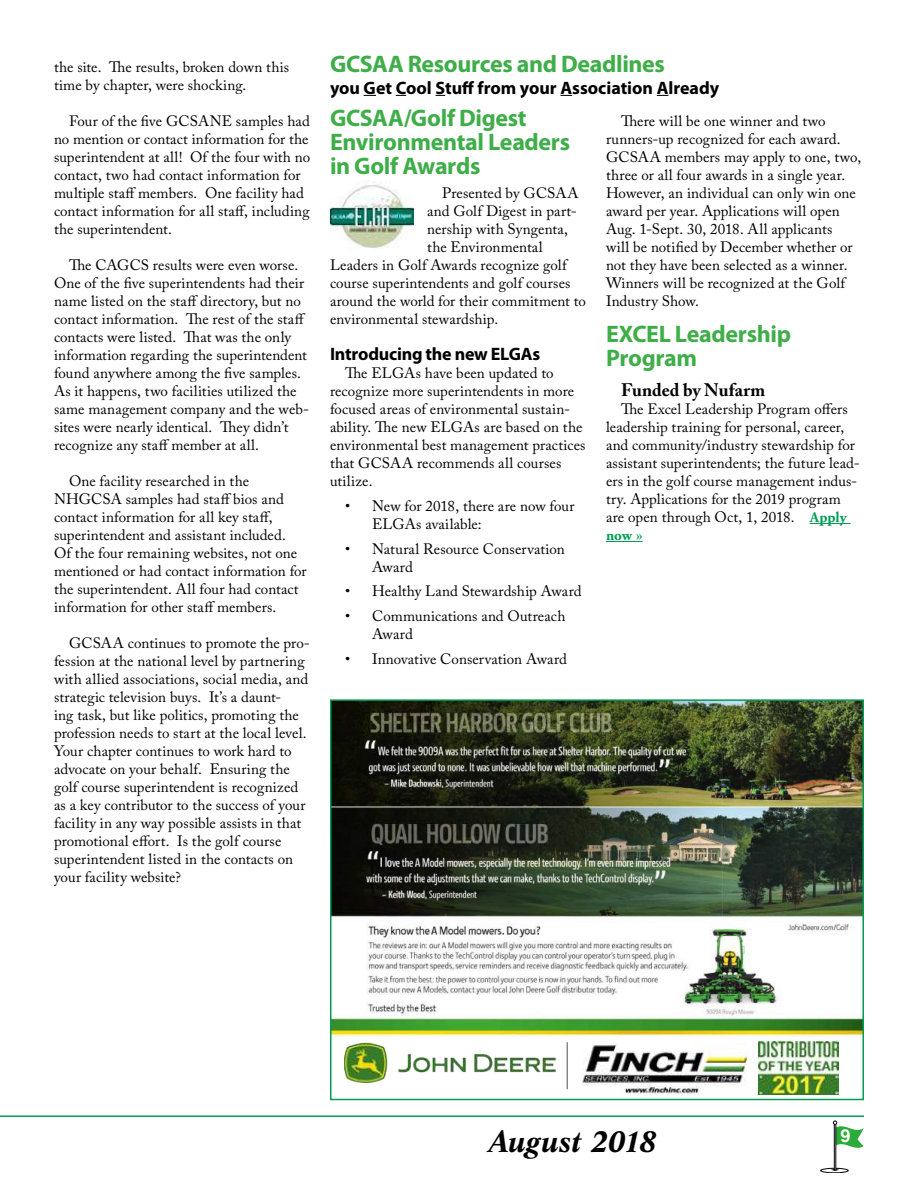
<style>
.page{position:relative;width:918px;height:1188px;background:#fff}
.page>*{position:absolute;margin:0;border:0;box-sizing:border-box;transform-origin:0 0}
.t1{font:italic 700 30px "Life BT";letter-spacing:-.01em;color:#000}
.t2{font:700 24px/24px "Myriad Pro";letter-spacing:-.015em;color:#3fae49}
.t3{font:700 18px "Myriad Pro";letter-spacing:-.005em;color:#000}
.t4{font:700 18px "Adobe Caslon Pro";letter-spacing:.005em;color:#000}
.t5{font:700 18px "Helvetica LT Std";color:#fff}
.t6{font:15px/18px "Adobe Caslon Pro";letter-spacing:.005em;color:#000}
.t7{font:700 15px "Adobe Garamond";color:#009e53}
.s1{font-family:"Adobe Garamond";font-weight:700;color:#009e53}
</style>
<div class="page">
<hr style="left:0;top:1115px;width:864px;height:2px;background:#009e53">
<div style="left:821px;top:1168px;width:27px;height:5px;border:1px solid #000;border-radius:50%"></div>
<svg style="left:831px;top:1169px;width:8px;height:2px"></svg>
<div style="left:834px;top:1123px;width:2px;height:47px;border:1px solid #000"></div>
<svg style="left:833px;top:1121px;width:31px;height:31px"></svg>
<svg style="left:364px;top:95px;width:12px;height:1px"></svg>
<svg style="left:560px;top:95px;width:12px;height:1px"></svg>
<svg style="left:657px;top:95px;width:12px;height:1px"></svg>
<hr style="left:810px;top:523px;width:41px;height:1px;background:#009e53">
<hr style="left:606px;top:541px;width:36px;height:1px;background:#009e53">
<img style="left:330px;top:182px;width:84px;height:67px">
<img style="left:333px;top:702px;width:528px;height:335px">
<img style="left:344px;top:1042px;width:212px;height:42px">
<img style="left:582px;top:1043px;width:166px;height:52px">
<img style="left:758px;top:1041px;width:80px;height:54px">
<hr style="left:567px;top:1042px;width:1px;height:47px;background:#524b48">
<div style="left:330px;top:699px;width:534px;height:401px;border:2px solid #009e53"></div>
<p class="t6" style="left:54px;top:58px;width:237px">the site. The results, broken down this time by chapter, were shocking.</p>
<p class="t6" style="left:54px;top:112px;width:258px;text-indent:15px">Four of the five GCSANE samples had no mention or contact information for the superintendent at all! Of the four with no contact, two had contact information for multiple staff members. One facility had contact information for all staff, including the superintendent.</p>
<p class="t6" style="left:54px;top:256px;width:257px;text-indent:15px">The CAGCS results were even worse.<br>One of the five superintendents had their name listed on the staff directory, but no contact information. The rest of the staff contacts were listed. That was the only information regarding the superintendent found anywhere among the five samples.<br>As it happens, two facilities utilized the same management company and the web&shy;sites were nearly identical. They didn’t recognize any staff member at all.</p>
<p class="t6" style="left:54px;top:472px;width:254px;text-indent:15px">One facility researched in the NHGCSA samples had staff bios and contact information for all key staff, superintendent and assistant included.<br>Of the four remaining websites, not one mentioned or had contact information for the superintendent. All four had contact information for other staff members.</p>
<p class="t6" style="left:54px;top:634px;width:258px;text-indent:15px">GCSAA continues to promote the pro&shy;fession at the national level by partnering with allied associations, social media, and strategic television buys. It’s a daunt-<br>ing task, but like politics, promoting the profession needs to start at the local level.<br>Your chapter continues to work hard to advocate on your behalf. Ensuring the golf course superintendent is recognized as a key contributor to the success of your facility in any way possible assists in that promotional effort. Is the golf course superintendent listed in the contacts on your facility website?</p>
<h2 class="t2" style="left:330px;top:51px;width:337px">GCSAA Resources and Deadlines</h2>
<p class="t3" style="left:330px;top:76px;width:391px">you Get Cool Stuff from your Association Already</p>
<h2 class="t2" style="left:330px;top:105px;width:242px">GCSAA/Golf Digest<br>Environmental Leaders in Golf Awards</h2>
<p class="t6" style="left:442px;top:184px;width:138px">Presented by GCSAA</p>
<p class="t6" style="left:427px;top:202px;width:151px">and Golf Digest in part-</p>
<p class="t6" style="left:427px;top:220px;width:142px">nership with Syngenta,</p>
<p class="t6" style="left:427px;top:238px;width:117px">the Environmental</p>
<p class="t6" style="left:330px;top:256px;width:238px">Leaders in Golf Awards recognize golf</p>
<p class="t6" style="left:330px;top:274px;width:242px">course superintendents and golf courses</p>
<p class="t6" style="left:330px;top:292px;width:258px">around the world for their commitment to</p>
<p class="t6" style="left:330px;top:310px;width:170px">environmental stewardship.</p>
<p class="t3" style="left:330px;top:342px;width:212px">Introducing the new ELGAs</p>
<p class="t6" style="left:330px;top:364px;width:257px;text-indent:15px">The ELGAs have been updated to recognize more superintendents in more focused areas of environmental sustain&shy;ability. The new ELGAs are based on the environmental best management practices that GCSAA recommends all courses utilize.</p>
<p class="t6" style="left:372px;top:497px;width:204px;text-indent:-27px">• New for 2018, there are now four<br>ELGAs available:</p>
<p class="t6" style="left:372px;top:539px;width:194px;text-indent:-27px">• Natural Resource Conservation<br>Award</p>
<p class="t6" style="left:345px;top:582px;width:238px">• Healthy Land Stewardship Award</p>
<p class="t6" style="left:372px;top:607px;width:195px;text-indent:-27px">• Communications and Outreach<br>Award</p>
<p class="t6" style="left:345px;top:650px;width:223px">• Innovative Conservation Award</p>
<p class="t6" style="left:606px;top:112px;width:257px;text-indent:15px">There will be one winner and two runners-up recognized for each award.<br>GCSAA members may apply to one, two, three or all four awards in a single year.<br>However, an individual can only win one award per year. Applications will open Aug. 1-Sept. 30, 2018. All applicants<br>will be notified by December whether or not they have been selected as a winner.<br>Winners will be recognized at the Golf Industry Show.</p>
<h2 class="t2" style="left:606px;top:321px;width:187px">EXCEL Leadership<br>Program</h2>
<p class="t4" style="left:621px;top:379px;width:146px">Funded by Nufarm</p>
<p class="t6" style="left:606px;top:400px;width:255px;text-indent:15px">The Excel Leadership Program offers leadership training for personal, career, and community/industry stewardship for assistant superintendents; the future lead&shy;ers in the golf course management indus&shy;try. Applications for the 2019 program are open through Oct, 1, 2018. <span class="s1">Apply</span></p>
<p class="t7" style="left:606px;top:527px;width:38px">now »</p>
<h1 class="t1" style="left:490px;top:1120px;width:169px">August 2018</h1>
<p class="t5" style="left:841px;top:1125px;width:12px">9</p>
</div>
